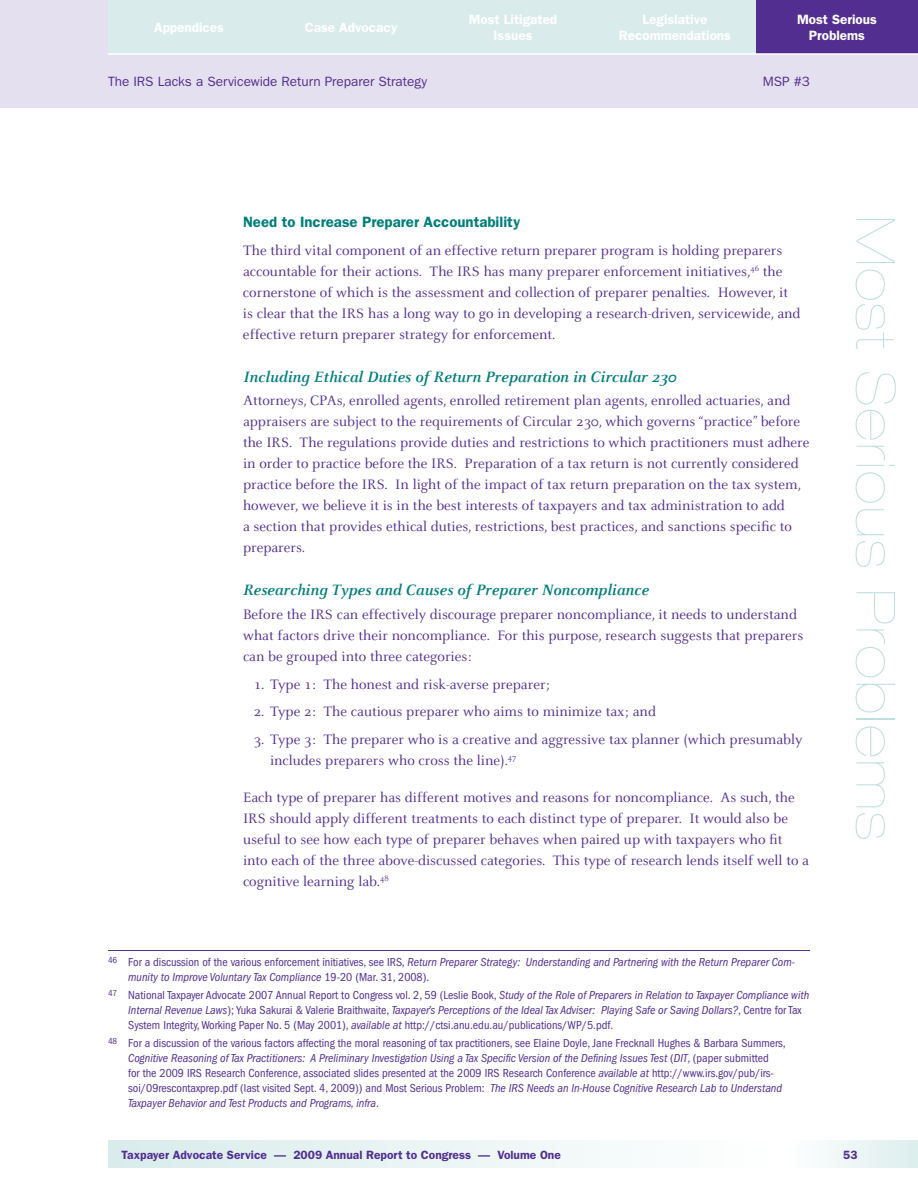
<style>
.page{position:relative;width:918px;height:1188px;background:#fff}
.page>*{position:absolute;margin:0;border:0;box-sizing:border-box;transform-origin:0 0}
.t1{font:900 expanded 54px "Helvetica Neue";letter-spacing:.04em;color:#bfdfde}
.t2{font:italic 700 16.5px "Celeste";color:#007e7a}
.t3{font:15px/21px "Celeste";color:#522e91}
.t4{font:600 15px "Franklin Gothic";color:#007e7a}
.t5{font:600 13.5px/16.5px "Franklin Gothic";color:#fff;text-align:center}
.t6{font:13.5px "Franklin Gothic";color:#522e91}
.t7{font:condensed 12px/15px "Franklin Gothic";color:#522e91}
.t8{font:italic condensed 12px/15px "Franklin Gothic";color:#522e91}
.t9{font:600 12px "Franklin Gothic";color:#522e91}
.s1{font-style:normal}
.s2{font-style:italic}
</style>
<div class="page">
<svg style="left:108px;top:1141px;width:493px;height:27px"></svg>
<div style="left:0;top:0;width:918px;height:108px;background:#e5e0ef"></div>
<div style="left:770px;top:1141px;width:148px;height:27px;background:linear-gradient(to right,#fff,#ddeeed)"></div>
<div style="left:756px;top:0;width:162px;height:54px;background:#522e91"></div>
<div style="left:594px;top:0;width:162px;height:54px;background:#d9eceb"></div>
<div style="left:432px;top:0;width:162px;height:54px;background:#d9eceb"></div>
<div style="left:108px;top:0;width:162px;height:54px;background:#d9eceb"></div>
<div style="left:270px;top:0;width:162px;height:54px;background:#d9eceb"></div>
<hr style="left:108px;top:53px;width:810px;height:2px;background:#fff">
<hr style="left:108px;top:950px;width:702px;height:1px;background:#522e91">
<p class="t5" style="left:154px;top:19px;width:71px">Appendices</p>
<p class="t5" style="left:305px;top:19px;width:94px">Case Advocacy</p>
<p class="t5" style="left:469px;top:11px;width:90px">Most Litigated<br>Issues</p>
<p class="t5" style="left:619px;top:11px;width:114px">Legislative<br>Recommendations</p>
<p class="t5" style="left:797px;top:11px;width:81px">Most Serious<br>Problems</p>
<p class="t6" style="left:108px;top:74px;width:321px">The IRS Lacks a Servicewide Return Preparer Strategy</p>
<p class="t6" style="left:763px;top:74px;width:49px">MSP #3</p>
<p class="t4" style="left:243px;top:213px;width:279px">Need to Increase Preparer Accountability</p>
<p class="t1" style="left:907px;top:216px;width:625px;rotate:90deg">Most Serious Problems</p>
<p class="t3" style="left:243px;top:240px;width:559px">The third vital component of an effective return preparer program is holding preparers accountable for their actions. The IRS has many preparer enforcement initiatives,<sup>46</sup> the cornerstone of which is the assessment and collection of preparer penalties. However, it is clear that the IRS has a long way to go in developing a research-driven, servicewide, and effective return preparer strategy for enforcement.</p>
<p class="t2" style="left:243px;top:367px;width:435px">Including Ethical Duties of Return Preparation in Circular 230</p>
<p class="t3" style="left:243px;top:391px;width:568px">Attorneys, CPAs, enrolled agents, enrolled retirement plan agents, enrolled actuaries, and appraisers are subject to the requirements of Circular 230, which governs “practice” before the IRS. The regulations provide duties and restrictions to which practitioners must adhere in order to practice before the IRS. Preparation of a tax return is not currently considered practice before the IRS. In light of the impact of tax return preparation on the tax system, however, we believe it is in the best interests of taxpayers and tax administration to add<br>a section that provides ethical duties, restrictions, best practices, and sanctions specific to preparers.</p>
<p class="t2" style="left:243px;top:581px;width:408px">Researching Types and Causes of Preparer Noncompliance</p>
<p class="t3" style="left:243px;top:604px;width:562px">Before the IRS can effectively discourage preparer noncompliance, it needs to understand what factors drive their noncompliance. For this purpose, research suggests that preparers can be grouped into three categories:</p>
<p class="t3" style="left:254px;top:674px;width:298px">1. Type 1: The honest and risk-averse preparer;</p>
<p class="t3" style="left:254px;top:702px;width:404px">2. Type 2: The cautious preparer who aims to minimize tax; and</p>
<p class="t3" style="left:270px;top:729px;width:534px;text-indent:-16px">3. Type 3: The preparer who is a creative and aggressive tax planner (which presumably includes preparers who cross the line).<sup>47</sup></p>
<p class="t3" style="left:243px;top:788px;width:568px">Each type of preparer has different motives and reasons for noncompliance. As such, the IRS should apply different treatments to each distinct type of preparer. It would also be useful to see how each type of preparer behaves when paired up with taxpayers who fit into each of the three above-discussed categories. This type of research lends itself well to a cognitive learning lab.<sup>48</sup></p>
<p class="t8" style="left:128px;top:954px;width:668px;text-indent:-20px"><sup>46</sup> <span class="s1">For a discussion of the various enforcement initiatives, see IRS,</span> Return Preparer Strategy: Understanding and Partnering with the Return Preparer Com&shy;munity to Improve Voluntary Tax Compliance <span class="s1">19-20 (Mar. 31, 2008).</span></p>
<p class="t7" style="left:128px;top:987px;width:682px;text-indent:-20px"><sup>47</sup> National Taxpayer Advocate 2007 Annual Report to Congress vol. 2, 59 (Leslie Book, <span class="s2">Study of the Role of Preparers in Relation to Taxpayer Compliance with<br>Internal Revenue Laws</span>); Yuka Sakurai &amp; Valerie Braithwaite, <span class="s2">Taxpayer’s Perceptions of the Ideal Tax Adviser: Playing Safe or Saving Dollars?</span>, Centre for Tax<br>System Integrity, Working Paper No. 5 (May 2001), <span class="s2">available at</span> http://ctsi.anu.edu.au/publications/WP/5.pdf.</p>
<p class="t7" style="left:128px;top:1036px;width:659px;text-indent:-20px"><sup>48</sup> For a discussion of the various factors affecting the moral reasoning of tax practitioners, see Elaine Doyle, Jane Frecknall Hughes &amp; Barbara Summers, <span class="s2">Cognitive Reasoning of Tax Practitioners: A Preliminary Investigation Using a Tax Specific Version of the Defining Issues Test</span> (<span class="s2">DIT</span>, (paper submitted<br>for the 2009 IRS Research Conference, associated slides presented at the 2009 IRS Research Conference <span class="s2">available at</span> http://www.irs.gov/pub/irs&shy;soi/09rescontaxprep.pdf (last visited Sept. 4, 2009)) and Most Serious Problem: <span class="s2">The IRS Needs an In-House Cognitive Research Lab to Understand Taxpayer Behavior and Test Products and Programs, infra</span>.</p>
<p class="t9" style="left:122px;top:1148px;width:441px">Taxpayer Advocate Service — 2009 Annual Report to Congress — Volume One</p>
<p class="t9" style="left:843px;top:1148px;width:16px">53</p>
</div>
